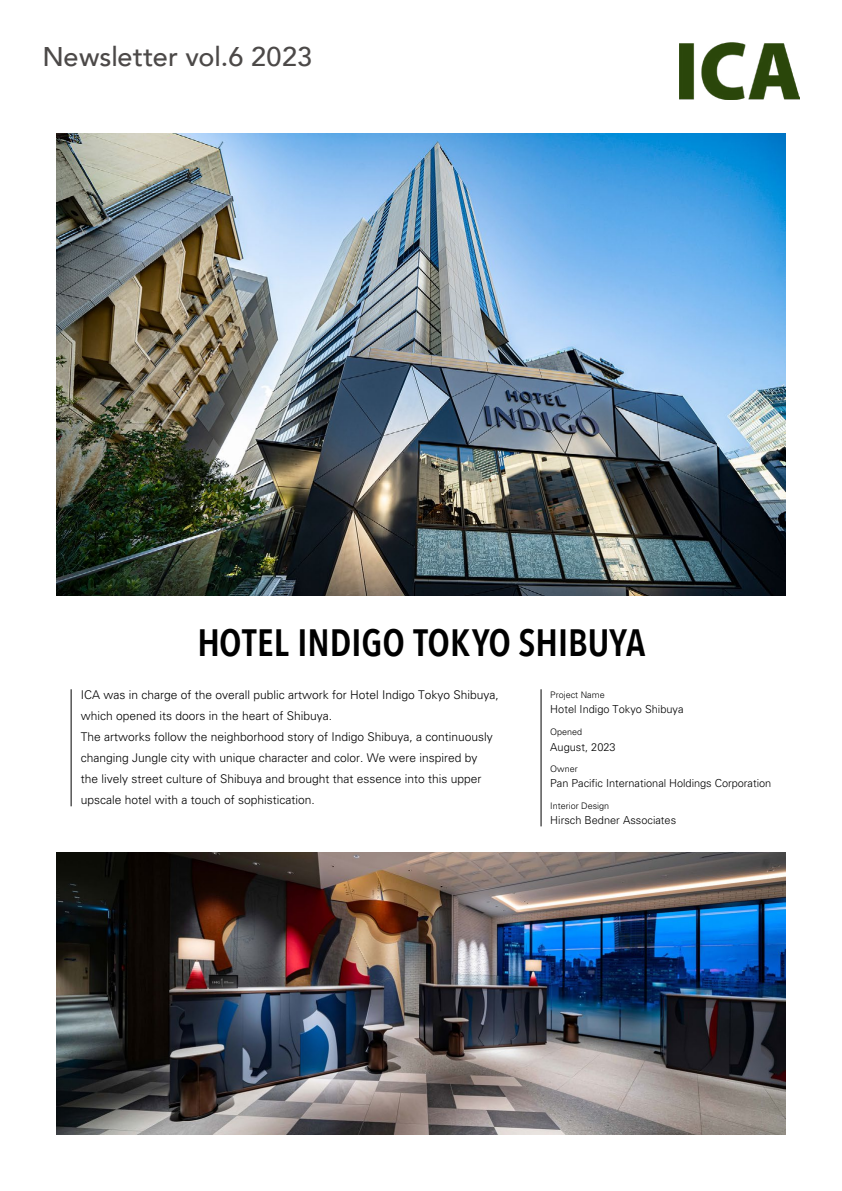
<style>
.page{position:relative;width:842px;height:1191px;background:#fff}
.page>*{position:absolute;margin:0;border:0;box-sizing:border-box;transform-origin:0 0}
.t1{font:600 38px "Avenir Next Condensed";color:#000}
.t2{font:500 27px "Avenir";color:#4c4948}
.t3{font:300 12px/21px "Univers LT Std";color:#000}
.t4{font:300 11px "Univers LT Std";color:#000}
.t5{font:300 9px "Univers LT Std";color:#000}
</style>
<div class="page">
<img style="left:679px;top:43px;width:120px;height:56px">
<img style="left:57px;top:134px;width:728px;height:461px">
<img style="left:57px;top:852px;width:728px;height:282px">
<hr style="left:71px;top:689px;width:1px;height:117px;background:#000">
<hr style="left:541px;top:689px;width:1px;height:137px;background:#000">
<h2 class="t2" style="left:43px;top:33px;width:271px">Newsletter vol.6 2023</h2>
<h1 class="t1" style="left:197px;top:609px;width:449px">HOTEL INDIGO TOKYO SHIBUYA</h1>
<p class="t3" style="left:81px;top:684px;width:420px">ICA was in charge of the overall public artwork for Hotel Indigo Tokyo Shibuya, which opened its doors in the heart of Shibuya.<br>The artworks follow the neighborhood story of Indigo Shibuya a, continuously changing Jungle city with unique character and color. We were inspired by<br>the lively street culture of Shibuya and brought that essence into this upper upscale hotel with a touch of sophistication.</p>
<p class="t5" style="left:550px;top:689px;width:56px">Project Name</p>
<p class="t4" style="left:550px;top:703px;width:135px">Hotel Indigo Tokyo Shibuya</p>
<p class="t5" style="left:550px;top:726px;width:34px">Opened</p>
<p class="t4" style="left:550px;top:740px;width:67px">August, 2023</p>
<p class="t5" style="left:550px;top:763px;width:29px">Owner</p>
<p class="t4" style="left:550px;top:777px;width:223px">Pan Pacific International Holdings Corporation</p>
<p class="t5" style="left:550px;top:800px;width:61px">Interior Design</p>
<p class="t4" style="left:550px;top:814px;width:127px">Hirsch Bedner Associates</p>
</div>
